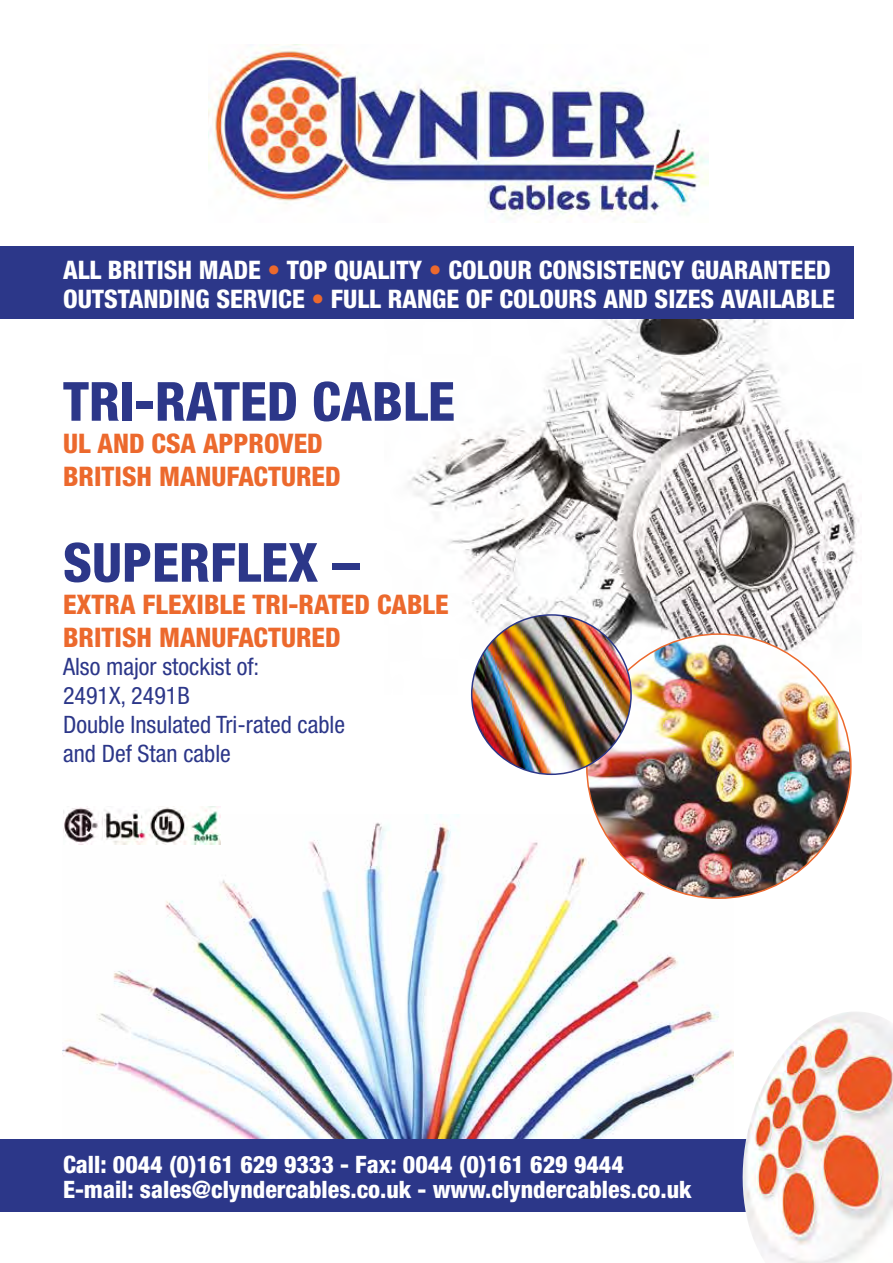
<style>
.page{position:relative;width:893px;height:1263px;background:#fff}
.page>*{position:absolute;margin:0;border:0;box-sizing:border-box;transform-origin:0 0}
.t1{font:800 condensed 54px "Helvetica Neue";color:#2c3789}
.t2{font:800 condensed 27px/32.4px "Helvetica Neue";color:#ec692d}
.t3{font:800 condensed 25.5px "Helvetica Neue";color:#fff}
.t4{font:800 condensed 24px/25.5px "Helvetica Neue";color:#fff}
.t5{font:condensed 24px/28.8px "Helvetica Neue";color:#2c3789}
.s1{color:#ec692d}
</style>
<div class="page">
<img style="left:408px;top:319px;width:451px;height:376px">
<img style="left:62px;top:815px;width:671px;height:324px">
<div style="left:0;top:1139px;width:777px;height:73px;background:#2c3789"></div>
<div style="left:0;top:247px;width:854px;height:72px;background:#2c3789"></div>
<img style="left:208px;top:45px;width:501px;height:177px">
<img style="left:63px;top:806px;width:157px;height:38px">
<img style="left:742px;top:1012px;width:151px;height:251px">
<img style="left:587px;top:634px;width:264px;height:264px;border-radius:132px">
<img style="left:472px;top:615px;width:159px;height:159px;border-radius:80px">
<p class="t3" style="left:63px;top:254px;width:72px">ALL BRITISH</p>
<p class="t3" style="left:199px;top:254px;width:16px">MADE</p>
<p class="t3" style="left:267px;top:254px;width:95px"><span class="s1">•</span> TOP QUALIT</p>
<p class="t3" style="left:409px;top:254px;width:69px">Y <span class="s1">•</span> COLOUR</p>
<p class="t3" style="left:539px;top:254px;width:28px">CONSISTENC</p>
<p class="t3" style="left:671px;top:254px;width:50px">Y GUARANTEED</p>
<p class="t3" style="left:63px;top:283px;width:29px">OUTSTANDING</p>
<p class="t3" style="left:216px;top:283px;width:27px">SERVICE</p>
<p class="t3" style="left:311px;top:283px;width:45px"><span class="s1">•</span> FULL</p>
<p class="t3" style="left:388px;top:283px;width:15px">RANGE</p>
<p class="t3" style="left:466px;top:283px;width:49px">OF COLOURS</p>
<p class="t3" style="left:603px;top:283px;width:16px">AND</p>
<p class="t3" style="left:655px;top:283px;width:80px">SIZES AVAILABLE</p>
<h1 class="t1" style="left:63px;top:368px;width:393px">TRI-RATED CABLE</h1>
<p class="t2" style="left:63px;top:427px;width:279px">UL AND CSA APPROVED<br>BRITISH MANUFACTURED</p>
<h1 class="t1" style="left:63px;top:529px;width:298px">SUPERFLEX –</h1>
<p class="t2" style="left:63px;top:588px;width:387px">EXTRA FLEXIBLE TRI-RATED CABLE<br>BRITISH MANUFACTURED</p>
<p class="t5" style="left:63px;top:652px;width:284px">Also major stockist of:<br>2491X, 2491B<br>Double Insulated Tri-rated cable and Def Stan cable</p>
<p class="t4" style="left:63px;top:1151px;width:630px">CALL: 0044 (0)161 629 9333 - FAX: 0044 (0)161 629 9444<br>E-MAIL: SALES@CLYNDERCABLES.CO.UK - WWW.CLYNDERCABLES.CO.UK</p>
</div>
